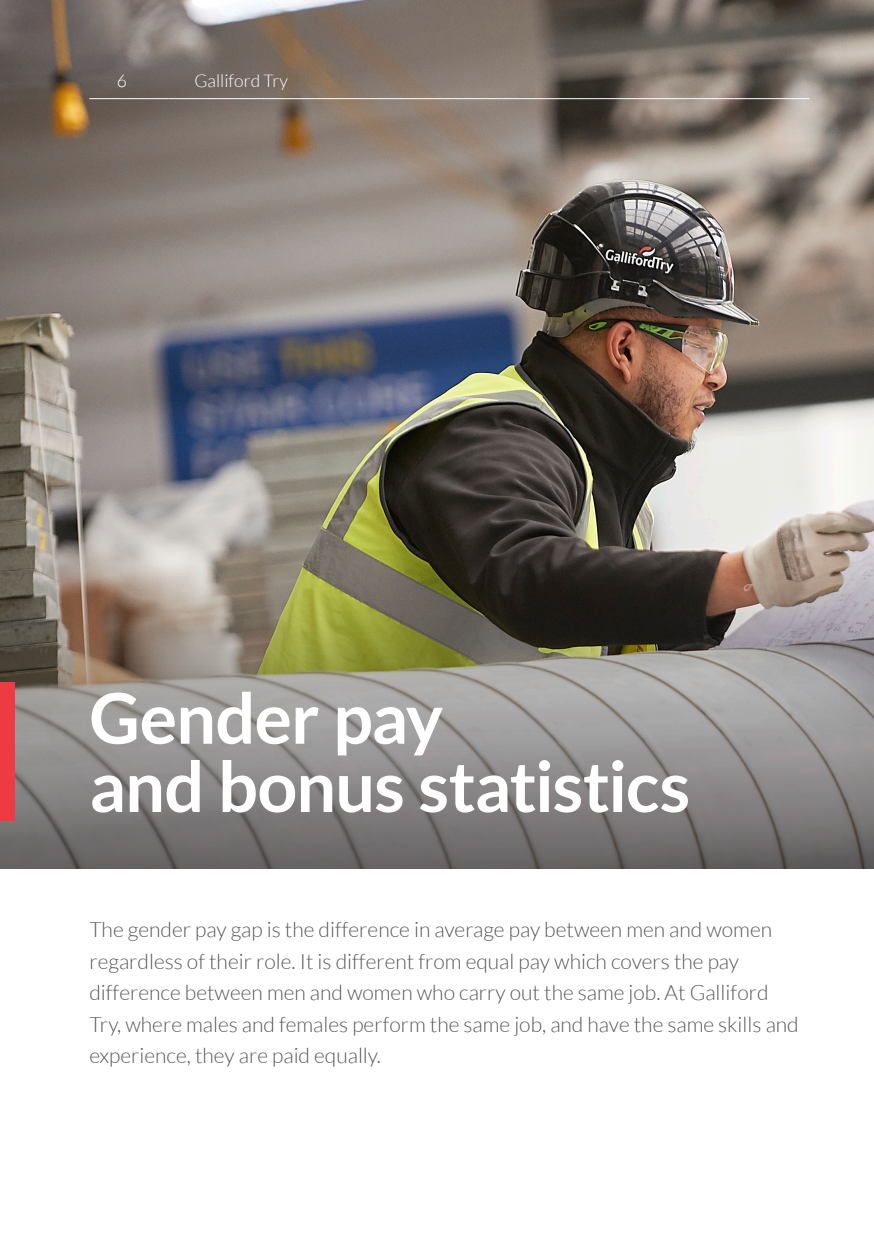
<style>
.page{position:relative;width:874px;height:1241px;background:#fff}
.page>*{position:absolute;margin:0;border:0;box-sizing:border-box;transform-origin:0 0}
.Heading_1{font:700 70px/68.2px "Lato";letter-spacing:-.015em;color:#fff}
.Stand_first{font:300 21px/31.5px "Lato";color:#57585a}
.t1{font:300 17.5px "Lato";color:#fff}
</style>
<div class="page">
<img style="left:0;top:0;width:698px;height:516px">
<svg style="left:698px;top:0;width:175px;height:516px;background:#9d938a"></svg>
<svg style="left:0;top:516px;width:873px;height:352px;background:#868179"></svg>
<div style="left:0;top:682px;width:14px;height:139px;background:#ee3a41"></div>
<hr style="left:89px;top:98px;width:79px;height:1px;background:#fff">
<hr style="left:168px;top:98px;width:641px;height:1px;background:#fff">
<p class="t1" style="left:117px;top:72px;width:12px">6</p>
<p class="t1" style="left:194px;top:72px;width:95px">Galliford Try</p>
<p class="Heading_1" style="left:89px;top:683px;width:602px">Gender pay<br>and bonus statistics</p>
<p class="Stand_first" style="left:89px;top:913px;width:710px">The gender pay gap is the difference in average pay between men and women regardless of their role. It is different from equal pay which covers the pay difference between men and women who carry out the same job. At Galliford Try, where males and females perform the same job, and have the same skills and experience, they are paid equally.</p>
</div>
